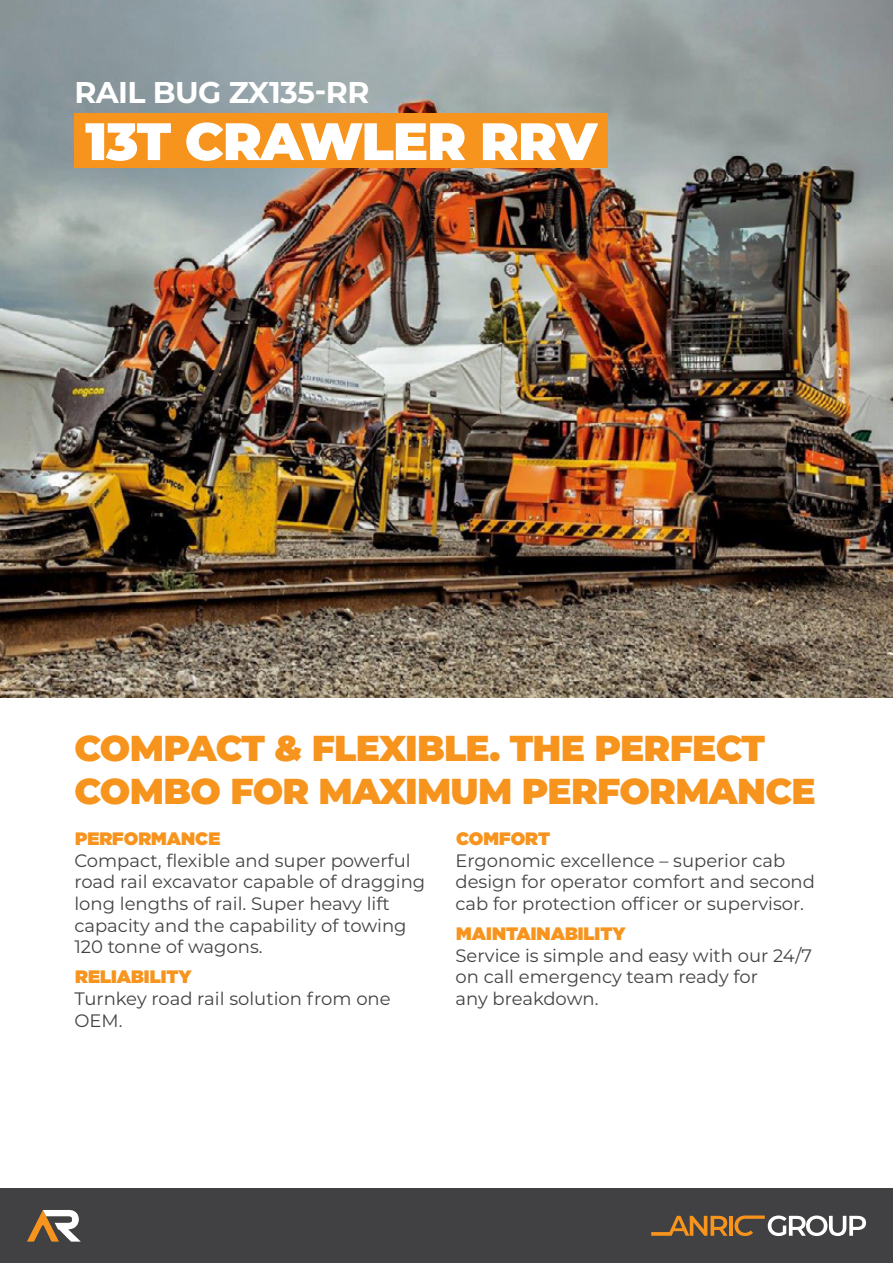
<style>
.page{position:relative;width:893px;height:1263px;background:#fff}
.page>*{position:absolute;margin:0;border:0;box-sizing:border-box;transform-origin:0 0}
.t1{font:900 52.5px "Montserrat";letter-spacing:-.02em;color:#fff}
.t2{font:900 36px/43.2px "Montserrat";letter-spacing:-.02em;color:#f7941e}
.t3{font:700 30px "Montserrat";letter-spacing:-.02em;color:#fff}
.t4{font:18px/21.6px "Montserrat";color:#434344}
.t5{font:900 18px "Gotham";color:#f7941e}
</style>
<div class="page">
<div style="left:0;top:1188px;width:893px;height:75px;background:#414042"></div>
<svg style="left:27px;top:1210px;width:53px;height:31px"></svg>
<hr style="left:729px;top:1216px;width:4px;height:20px;background:#f7941e">
<svg style="left:651px;top:1216px;width:77px;height:20px"></svg>
<svg style="left:734px;top:1215px;width:132px;height:21px"></svg>
<img style="left:0;top:0;width:893px;height:697px">
<div style="left:74px;top:113px;width:534px;height:55px;background:#f7941e"></div>
<h3 class="t3" style="left:74px;top:71px;width:296px">RAIL BUG ZX135-RR</h3>
<h1 class="t1" style="left:85px;top:102px;width:514px">13T CRAWLER RRV</h1>
<h2 class="t2" style="left:74px;top:724px;width:743px">COMPACT &amp; FLEXIBLE. THE PERFECT<br>COMBO FOR MAXIMUM PERFORMANCE</h2>
<p class="t5" style="left:75px;top:826px;width:147px">PERFORMANCE</p>
<p class="t4" style="left:74px;top:849px;width:352px">Compact, flexible and super powerful road rail excavator capable of dragging long lengths of rail. Super heavy lift capacity and the capability of towing 120 tonne of wagons.</p>
<p class="t5" style="left:75px;top:964px;width:118px">RELIABILITY</p>
<p class="t4" style="left:74px;top:987px;width:318px">Turnkey road rail solution from one<br>OEM.</p>
<p class="t5" style="left:456px;top:826px;width:96px">COMFORT</p>
<p class="t4" style="left:455px;top:849px;width:361px">Ergonomic excellence – superior cab design for operator comfort and second cab for protection officer or supervisor.</p>
<p class="t5" style="left:456px;top:921px;width:171px">MAINTAINABILITY</p>
<p class="t4" style="left:455px;top:944px;width:358px">Service is simple and easy with our 24/7 on call emergency team ready for<br>any breakdown.</p>
</div>
